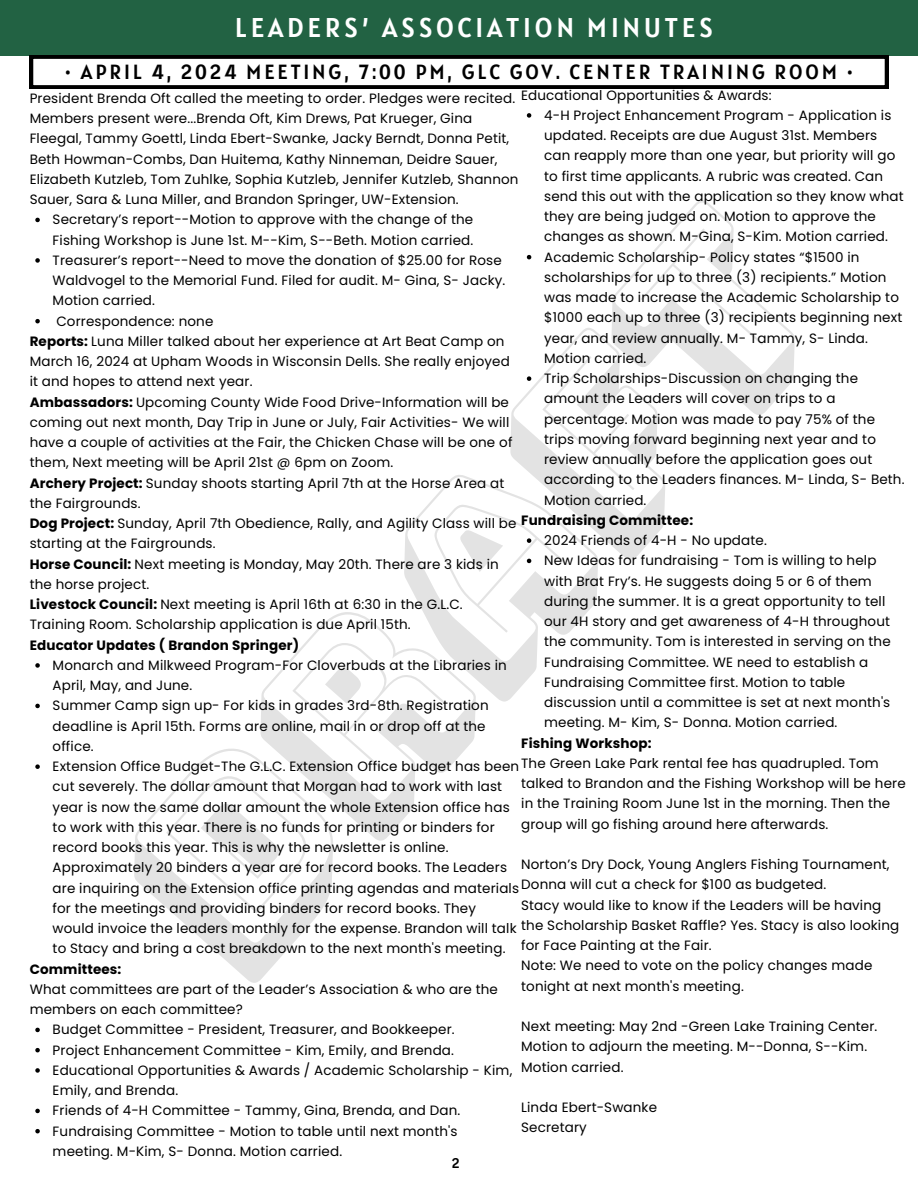
<style>
.page{position:relative;width:918px;height:1188px;background:#fff}
.page>*{position:absolute;margin:0;border:0;box-sizing:border-box;transform-origin:0 0}
.t1{font:224.85px "Bungee Shade";color:#000}
.t2{font:27px "Alatsi";letter-spacing:.14em;color:#fff}
.t3{font:20.4px "Alatsi";letter-spacing:.14em;color:#000}
.t4{font:13.95px "Alatsi";color:#000}
.t5{font:13.5px/20.2px "Poppins";letter-spacing:.01em;color:#000}
.t6{font:700 13.5px "Poppins";letter-spacing:.01em;color:#000}
.s1{font-weight:700}
</style>
<div class="page">
<div style="left:0;top:0;width:918px;height:56px;background:#226243"></div>
<svg style="left:30px;top:56px;width:858px;height:32px"></svg>
<svg style="left:35px;top:218px;width:5px;height:4px"></svg>
<svg style="left:35px;top:258px;width:5px;height:5px"></svg>
<svg style="left:35px;top:319px;width:5px;height:4px"></svg>
<svg style="left:35px;top:663px;width:5px;height:5px"></svg>
<svg style="left:35px;top:704px;width:5px;height:4px"></svg>
<svg style="left:35px;top:764px;width:5px;height:5px"></svg>
<svg style="left:35px;top:1028px;width:5px;height:4px"></svg>
<svg style="left:35px;top:1048px;width:5px;height:4px"></svg>
<svg style="left:35px;top:1068px;width:5px;height:5px"></svg>
<svg style="left:35px;top:1109px;width:5px;height:4px"></svg>
<svg style="left:35px;top:1129px;width:5px;height:4px"></svg>
<svg style="left:527px;top:113px;width:4px;height:5px"></svg>
<svg style="left:527px;top:255px;width:4px;height:4px"></svg>
<svg style="left:527px;top:376px;width:4px;height:5px"></svg>
<svg style="left:527px;top:538px;width:4px;height:5px"></svg>
<svg style="left:527px;top:559px;width:4px;height:4px"></svg>
<h2 class="t2" style="left:235px;top:10px;width:479px">LEADERS’ ASSOCIATION MINUTES</h2>
<p class="t3" style="left:64px;top:58px;width:790px">• APRIL 4, 2024 MEETING, 7:00 PM, GLC GOV. CENTER TRAINING ROOM •</p>
<p class="t5" style="left:30px;top:88px;width:490px">President Brenda Oft called the meeting to order. Pledges were recited.<br>Members present were...Brenda Oft, Kim Drews, Pat Krueger, Gina Fleegal, Tammy Goettl, Linda Ebert-Swanke, Jacky Berndt, Donna Petit, Beth Howman-Combs, Dan Huitema, Kathy Ninneman, Deidre Sauer, Elizabeth Kutzleb, Tom Zuhlke, Sophia Kutzleb, Jennifer Kutzleb, Shannon Sauer, Sara &amp; Luna Miller, and Brandon Springer, UW-Extension.</p>
<p class="t5" style="left:53px;top:210px;width:422px">Secretary’s report--Motion to approve with the change of the<br>Fishing Workshop is June 1st. M--Kim, S--Beth. Motion carried.</p>
<p class="t5" style="left:53px;top:250px;width:454px">Treasurer’s report--Need to move the donation of $25.00 for Rose<br>Waldvogel to the Memorial Fund. Filed for audit. M- Gina, S- Jacky.<br>Motion carried.</p>
<h4 class="t5" style="left:56px;top:311px;width:158px">Correspondence: none</h4>
<p class="t5" style="left:30px;top:331px;width:482px"><span class="s1">Reports:</span> Luna Miller talked about her experience at Art Beat Camp on<br>March 16, 2024 at Upham Woods in Wisconsin Dells. She really enjoyed it and hopes to attend next year.</p>
<p class="t5" style="left:30px;top:392px;width:484px"><span class="s1">Ambassadors:</span> Upcoming County Wide Food Drive-Information will be coming out next month, Day Trip in June or July, Fair Activities- We will have a couple of activities at the Fair, the Chicken Chase will be one of</p>
<p class="t5" style="left:30px;top:453px;width:476px">them, Next meeting will be April 21st @ 6pm on Zoom.<br><span class="s1">Archery Project:</span> Sunday shoots starting April 7th at the Horse Area at the Fairgrounds.</p>
<p class="t5" style="left:30px;top:513px;width:488px"><span class="s1">Dog Project:</span> Sunday, April 7th Obedience, Rally, and Agility Class will be starting at the Fairgrounds.</p>
<p class="t5" style="left:30px;top:554px;width:471px"><span class="s1">Horse Council:</span> Next meeting is Monday, May 20th. There are 3 kids in the horse project.</p>
<p class="t5" style="left:30px;top:594px;width:435px"><span class="s1">Livestock Council:</span> Next meeting is April 16th at 6:30 in the G.L.C.<br>Training Room. Scholarship application is due April 15th.</p>
<p class="t6" style="left:30px;top:636px;width:271px">Educator Updates ( Brandon Springer)</p>
<p class="t5" style="left:53px;top:655px;width:456px">Monarch and Milkweed Program-For Cloverbuds at the Libraries in<br>April, May, and June.</p>
<p class="t5" style="left:53px;top:696px;width:438px">Summer Camp sign up- For kids in grades 3rd-8th. Registration deadline is April 15th. Forms are online, mail in or drop off at the office.</p>
<p class="t5" style="left:53px;top:756px;width:468px">Extension Office Budget-The G.L.C. Extension Office budget has been cut severely. The dollar amount that Morgan had to work with last year is now the same dollar amount the whole Extension office has to work with this year. There is no funds for printing or binders for record books this year. This is why the newsletter is online.<br>Approximately 20 binders a year are for record books. The Leaders are inquiring on the Extension office printing agendas and materials for the meetings and providing binders for record books. They would invoice the leaders monthly for the expense. Brandon will talk to Stacy and bring a cost breakdown to the next month's meeting.</p>
<p class="t6" style="left:30px;top:960px;width:93px">Committees:</p>
<p class="t5" style="left:30px;top:979px;width:470px">What committees are part of the Leader’s Association &amp; who are the members on each committee?</p>
<p class="t5" style="left:53px;top:1020px;width:404px">Budget Committee - President, Treasurer, and Bookkeeper.</p>
<p class="t5" style="left:53px;top:1040px;width:403px">Project Enhancement Committee - Kim, Emily, and Brenda.</p>
<p class="t5" style="left:53px;top:1060px;width:461px">Educational Opportunities &amp; Awards / Academic Scholarship - Kim,<br>Emily, and Brenda.</p>
<p class="t5" style="left:53px;top:1101px;width:409px">Friends of 4-H Committee - Tammy, Gina, Brenda, and Dan.</p>
<p class="t5" style="left:53px;top:1121px;width:406px">Fundraising Committee - Motion to table until next month's meeting. M-Kim, S- Donna. Motion carried.</p>
<p class="t5" style="left:521px;top:85px;width:252px">Educational Opportunities &amp; Awards:</p>
<p class="t5" style="left:544px;top:105px;width:361px">4-H Project Enhancement Program - Application is updated. Receipts are due August 31st. Members can reapply more than one year, but priority will go to first time applicants. A rubric was created. Can send this out with the application so they know what they are being judged on. Motion to approve the changes as shown. M-Gina, S-Kim. Motion carried.</p>
<p class="t5" style="left:544px;top:247px;width:360px">Academic Scholarship- Policy states “$1500 in scholarships for up to three (3) recipients.” Motion was made to increase the Academic Scholarship to $1000 each up to three (3) recipients beginning next year, and review annually. M- Tammy, S- Linda.<br>Motion carried.</p>
<p class="t5" style="left:544px;top:368px;width:362px">Trip Scholarships-Discussion on changing the amount the Leaders will cover on trips to a percentage. Motion was made to pay 75% of the trips moving forward beginning next year and to review annually before the application goes out according to the Leaders finances. M- Linda, S- Beth.<br>Motion carried.</p>
<p class="t6" style="left:521px;top:511px;width:174px">Fundraising Committee:</p>
<p class="t5" style="left:544px;top:530px;width:224px">2024 Friends of 4-H - No update.</p>
<p class="t5" style="left:544px;top:551px;width:348px">New Ideas for fundraising - Tom is willing to help with Brat Fry’s. He suggests doing 5 or 6 of them during the summer. It is a great opportunity to tell our 4H story and get awareness of 4-H throughout the community. Tom is interested in serving on the Fundraising Committee. WE need to establish a Fundraising Committee first. Motion to table discussion until a committee is set at next month's meeting. M- Kim, S- Donna. Motion carried.</p>
<p class="t6" style="left:521px;top:733px;width:132px">Fishing Workshop:</p>
<p class="t5" style="left:521px;top:753px;width:386px">The Green Lake Park rental fee has quadrupled. Tom talked to Brandon and the Fishing Workshop will be here in the Training Room June 1st in the morning. Then the group will go fishing around here afterwards.</p>
<p class="t5" style="left:521px;top:854px;width:370px">Norton’s Dry Dock, Young Anglers Fishing Tournament,<br>Donna will cut a check for $100 as budgeted.</p>
<p class="t5" style="left:521px;top:895px;width:380px">Stacy would like to know if the Leaders will be having the Scholarship Basket Raffle? Yes. Stacy is also looking for Face Painting at the Fair.</p>
<p class="t5" style="left:521px;top:956px;width:353px">Note: We need to vote on the policy changes made tonight at next month's meeting.</p>
<p class="t5" style="left:521px;top:1016px;width:358px">Next meeting: May 2nd -Green Lake Training Center.</p>
<p class="t5" style="left:521px;top:1037px;width:347px">Motion to adjourn the meeting. M--Donna, S--Kim.<br>Motion carried.</p>
<p class="t5" style="left:521px;top:1097px;width:137px">Linda Ebert-Swanke</p>
<p class="t5" style="left:521px;top:1118px;width:67px">Secretary</p>
<h1 class="t1" style="left:83px;top:845px;width:899px;rotate:-48deg">draft</h1>
<h3 class="t4" style="left:452px;top:1154px;width:9px">2</h3>
</div>
